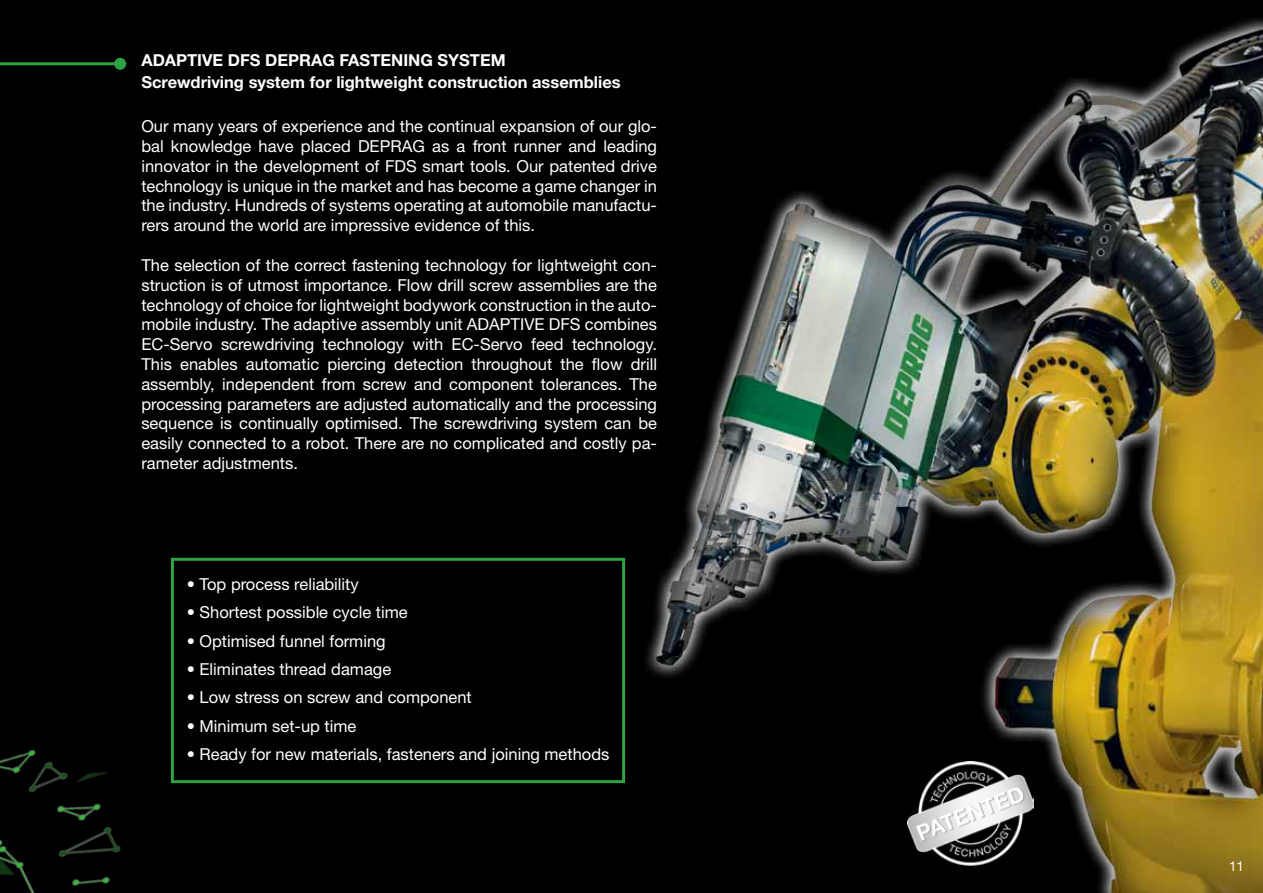
<style>
.page{position:relative;width:1263px;height:893px;background:#000}
.page>*{position:absolute;margin:0;border:0;box-sizing:border-box;transform-origin:0 0}
.t1{font:16.5px/19.8px "Helvetica Neue LT Std";color:#fff;text-align:justify}
.t2{font:700 16.5px/22.5px "Helvetica Neue LT Std";color:#fff}
.t3{font:13.5px "Helvetica Neue LT Std";color:#fff}
</style>
<div class="page">
<img style="left:0;top:749px;width:121px;height:144px">
<img style="left:646px;top:18px;width:617px;height:875px">
<img style="left:907px;top:761px;width:126px;height:106px">
<div style="left:171px;top:558px;width:454px;height:225px;border:3px solid #2da343"></div>
<hr style="left:0;top:62px;width:120px;height:3px;background:#2da343">
<div style="left:114px;top:58px;width:12px;height:12px;background:#2da343;border-radius:50%"></div>
<p class="t2" style="left:141px;top:48px;width:481px">ADAPTIVE DFS DEPRAG FASTENING SYSTEM<br>Screwdriving system for lightweight construction assemblies</p>
<p class="t1" style="left:141px;top:116px;width:517px">Our many years of experience and the continual expansion of our glo&shy;bal knowledge have placed DEPRAG as a front runner and leading innovator in the development of FDS smart tools. Our patented drive technology is unique in the market and has become a game changer in the industry. Hundreds of systems operating at automobile manufactu&shy;rers around the world are impressive evidence of this.</p>
<p class="t1" style="left:141px;top:255px;width:517px">The selection of the correct fastening technology for lightweight con&shy;struction is of utmost importance. Flow drill screw assemblies are the technology of choice for lightweight bodywork construction in the auto&shy;mobile industry. The adaptive assembly unit ADAPTIVE DFS combines EC-Servo screwdriving technology with EC-Servo feed technology.<br>This enables automatic piercing detection throughout the flow drill assembly, independent from screw and component tolerances. The processing parameters are adjusted automatically and the processing sequence is continually optimised. The screwdriving system can be easily connected to a robot. There are no complicated and costly pa&shy;rameter adjustments.</p>
<p class="t1" style="left:187px;top:574px;width:174px">• Top process reliability</p>
<p class="t1" style="left:187px;top:602px;width:222px">• Shortest possible cycle time</p>
<p class="t1" style="left:187px;top:631px;width:200px">• Optimised funnel forming</p>
<p class="t1" style="left:187px;top:659px;width:206px">• Eliminates thread damage</p>
<p class="t1" style="left:187px;top:687px;width:287px">• Low stress on screw and component</p>
<p class="t1" style="left:187px;top:716px;width:171px">• Minimum set-up time</p>
<p class="t1" style="left:187px;top:744px;width:424px">• Ready for new materials, fasteners and joining methods</p>
<p class="t3" style="left:1229px;top:859px;width:17px">11</p>
</div>
